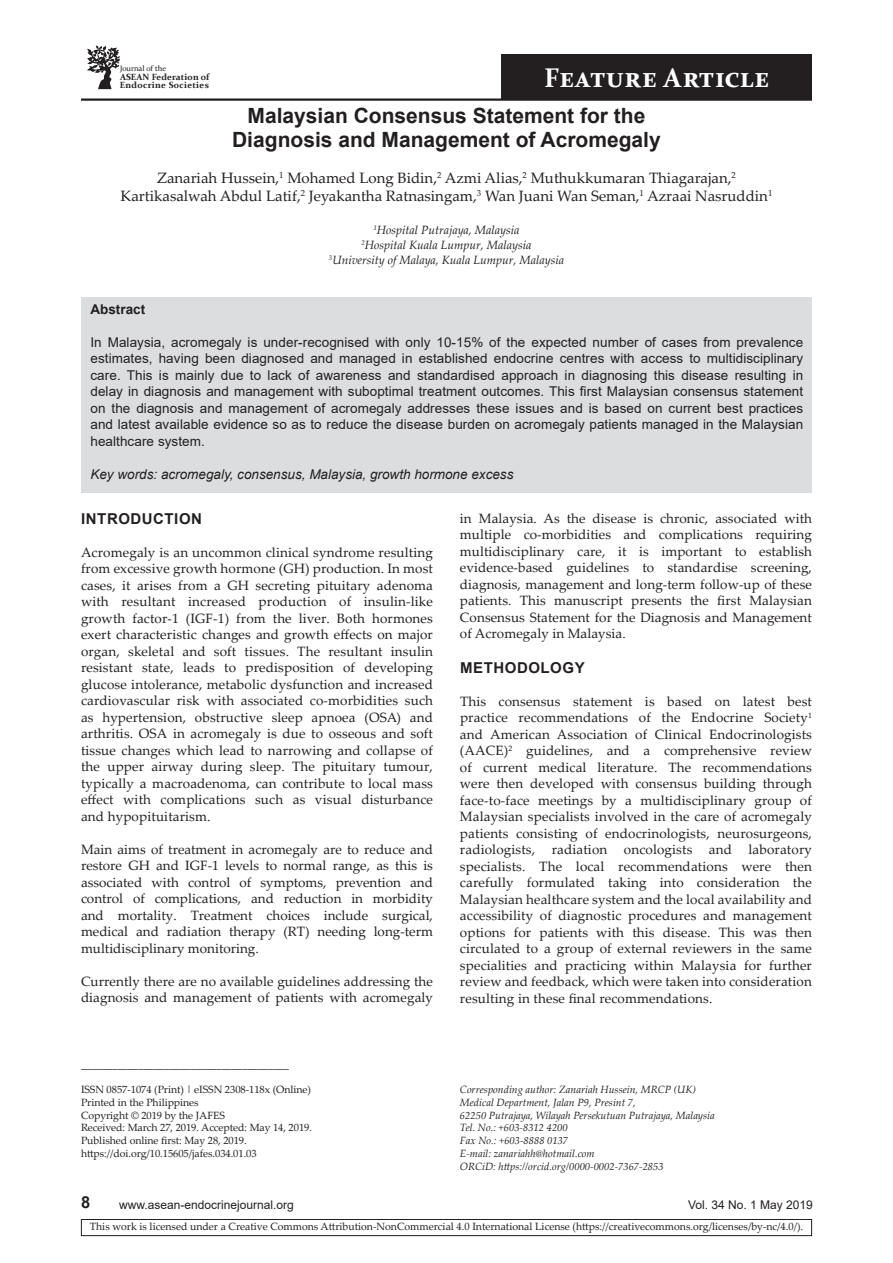
<style>
.page{position:relative;width:893px;height:1263px;background:#fff}
.page>*{position:absolute;margin:0;border:0;box-sizing:border-box;transform-origin:0 0}
.t1{font:700 27px "Constantia";letter-spacing:.015em;color:#fff}
.t2{font:700 21px/24px "Arial";color:#231f20;text-align:center}
.t3{font:700 16.5px "Arial";color:#231f20}
.t4{font:15px/18px "Palatino Linotype";color:#231f20;text-align:center}
.t5{font:700 15px "Arial";letter-spacing:.035em;color:#231f20}
.t6{font:13.5px/16.5px "Palatino Linotype";letter-spacing:.005em;color:#231f20;text-align:justify}
.t7{font:13.5px/16.5px "Arial";letter-spacing:.005em;color:#231f20;text-align:justify}
.t8{font:italic 13.5px "Arial";color:#231f20}
.t9{font:700 13.5px "Arial";color:#231f20}
.t10{font:italic 12px/15px "Palatino Linotype";color:#231f20;text-align:center}
.t11{font:12px "Arial";color:#231f20}
.t12{font:10.5px/12.8px "Palatino Linotype";letter-spacing:-.005em;color:#231f20}
.t13{font:italic 10.5px/12.8px "Palatino Linotype";color:#231f20}
.t14{font:700 9px/7.5px "Constantia";letter-spacing:.03em;color:#231f20}
.t15{font:7.8px "Constantia";color:#231f20}
</style>
<div class="page">
<div style="left:81px;top:297px;width:731px;height:196px;background:#dcdddf"></div>
<hr style="left:81px;top:98px;width:731px;height:3px;background:#231f20">
<svg style="left:87px;top:45px;width:33px;height:44px"></svg>
<div style="left:501px;top:54px;width:311px;height:46px;background:#231f20"></div>
<div style="left:81px;top:1219px;width:731px;height:17px;border:1px solid #231f20"></div>
<p class="t15" style="left:120px;top:63px;width:48px">Journal of the</p>
<p class="t14" style="left:120px;top:73px;width:91px">ASEAN Federation of<br>Endocrine Societies</p>
<h1 class="t1" style="left:544px;top:59px;width:226px">Feature Article</h1>
<h2 class="t2" style="left:232px;top:104px;width:430px">Malaysian Consensus Statement for the<br>Diagnosis and Management of Acromegaly</h2>
<p class="t4" style="left:121px;top:169px;width:653px">Zanariah Hussein,<sup>1</sup> Mohamed Long Bidin,<sup>2</sup> Azmi Alias,<sup>2</sup> Muthukkumaran Thiagarajan,<sup>2<br></sup>Kartikasalwah Abdul Latif,<sup>2</sup> Jeyakantha Ratnasingam,<sup>3</sup> Wan Juani Wan Seman,<sup>1</sup> Azraai Nasruddin<sup>1</sup></p>
<p class="t10" style="left:329px;top:222px;width:237px"><sup>1</sup>Hospital Putrajaya, Malaysia<br><sup>2</sup>Hospital Kuala Lumpur, Malaysia<br><sup>3</sup>University of Malaya, Kuala Lumpur, Malaysia</p>
<p class="t9" style="left:90px;top:299px;width:56px">Abstract</p>
<p class="t7" style="left:90px;top:333px;width:714px">In Malaysia, acromegaly is under-recognised with only 10-15% of the expected number of cases from prevalence estimates, having been diagnosed and managed in established endocrine centres with access to multidisciplinary care. This is mainly due to lack of awareness and standardised approach in diagnosing this disease resulting in delay in diagnosis and management with suboptimal treatment outcomes. This first Malaysian consensus statement on the diagnosis and management of acromegaly addresses these issues and is based on current best practices and latest available evidence so as to reduce the disease burden on acromegaly patients managed in the Malaysian healthcare system.</p>
<p class="t8" style="left:90px;top:465px;width:424px">Key words: acromegaly, consensus, Malaysia, growth hormone excess</p>
<p class="t5" style="left:81px;top:508px;width:122px">INTRODUCTION</p>
<p class="t6" style="left:81px;top:544px;width:353px">Acromegaly is an uncommon clinical syndrome resulting from excessive growth hormone (GH) production. In most cases, it arises from a GH secreting pituitary adenoma with resultant increased production of insulin-like growth factor-1 (IGF-1) from the liver. Both hormones exert characteristic changes and growth effects on major organ, skeletal and soft tissues. The resultant insulin resistant state, leads to predisposition of developing glucose intolerance, metabolic dysfunction and increased cardiovascular risk with associated co-morbidities such as hypertension, obstructive sleep apnoea (OSA) and arthritis. OSA in acromegaly is due to osseous and soft tissue changes which lead to narrowing and collapse of the upper airway during sleep. The pituitary tumour, typically a macroadenoma, can contribute to local mass effect with complications such as visual disturbance and hypopituitarism.</p>
<p class="t6" style="left:81px;top:840px;width:353px">Main aims of treatment in acromegaly are to reduce and restore GH and IGF-1 levels to normal range, as this is associated with control of symptoms, prevention and control of complications, and reduction in morbidity and mortality. Treatment choices include surgical, medical and radiation therapy (RT) needing long-term multidisciplinary monitoring.</p>
<p class="t6" style="left:81px;top:972px;width:353px">Currently there are no available guidelines addressing the diagnosis and management of patients with acromegaly</p>
<p class="t6" style="left:460px;top:509px;width:353px">in Malaysia. As the disease is chronic, associated with multiple co-morbidities and complications requiring multidisciplinary care, it is important to establish evidence-based guidelines to standardise screening, diagnosis, management and long-term follow-up of these patients. This manuscript presents the first Malaysian Consensus Statement for the Diagnosis and Management of Acromegaly in Malaysia.</p>
<p class="t5" style="left:460px;top:657px;width:57px">Methodo</p>
<p class="t5" style="left:541px;top:657px;width:46px">logy</p>
<p class="t6" style="left:460px;top:693px;width:353px">This consensus statement is based on latest best practice recommendations of the Endocrine Society<sup>1 </sup>and American Association of Clinical Endocrinologists (AACE)<sup>2</sup> guidelines, and a comprehensive review of current medical literature. The recommendations were then developed with consensus building through face-to-face meetings by a multidisciplinary group of Malaysian specialists involved in the care of acromegaly patients consisting of endocrinologists, neurosurgeons, radiologists, radiation oncologists and laboratory specialists. The local recommendations were then carefully formulated taking into consideration the Malaysian healthcare system and the local availability and accessibility of diagnostic procedures and management options for patients with this disease. This was then circulated to a group of external reviewers in the same specialities and practicing within Malaysia for further review and feedback, which were taken into consideration resulting in these final recommendations.</p>
<p class="t12" style="left:81px;top:1057px;width:209px">________________________________________</p>
<p class="t12" style="left:81px;top:1083px;width:233px">ISSN 0857-1074 (Print) | eISSN 2308-118x (Online)<br>Printed in the Philippines<br>Copyright © 2019 by the JAFES<br>Received: March 27, 2019. Accepted: May 14, 2019.<br>Published online first: May 28, 2019. https://doi.org/10.15605/jafes.034.01.03</p>
<p class="t13" style="left:460px;top:1083px;width:256px">Corresponding author: Zanariah Hussein, MRCP (UK)<br>Medical Department, Jalan P9, Presint 7,<br>62250 Putrajaya, Wilayah Persekutuan Putrajaya, Malaysia Tel. No.: +603-8312 4200<br>Fax No.: +603-8888 0137<br>E-mail: zanariahh@hotmail.com<br>ORCiD: https://orcid.org/0000-0002-7367-2853</p>
<p class="t3" style="left:81px;top:1191px;width:11px">8</p>
<p class="t11" style="left:119px;top:1196px;width:176px">www.asean-endocrinejournal.org</p>
<p class="t11" style="left:688px;top:1196px;width:126px">Vol. 34 No. 1 May 2019</p>
<p class="t12" style="left:90px;top:1219px;width:715px">This work is licensed under a Creative Commons Attribution-NonCommercial 4.0 International License (https://creativecommons.org/licenses/by-nc/4.0/).</p>
</div>
